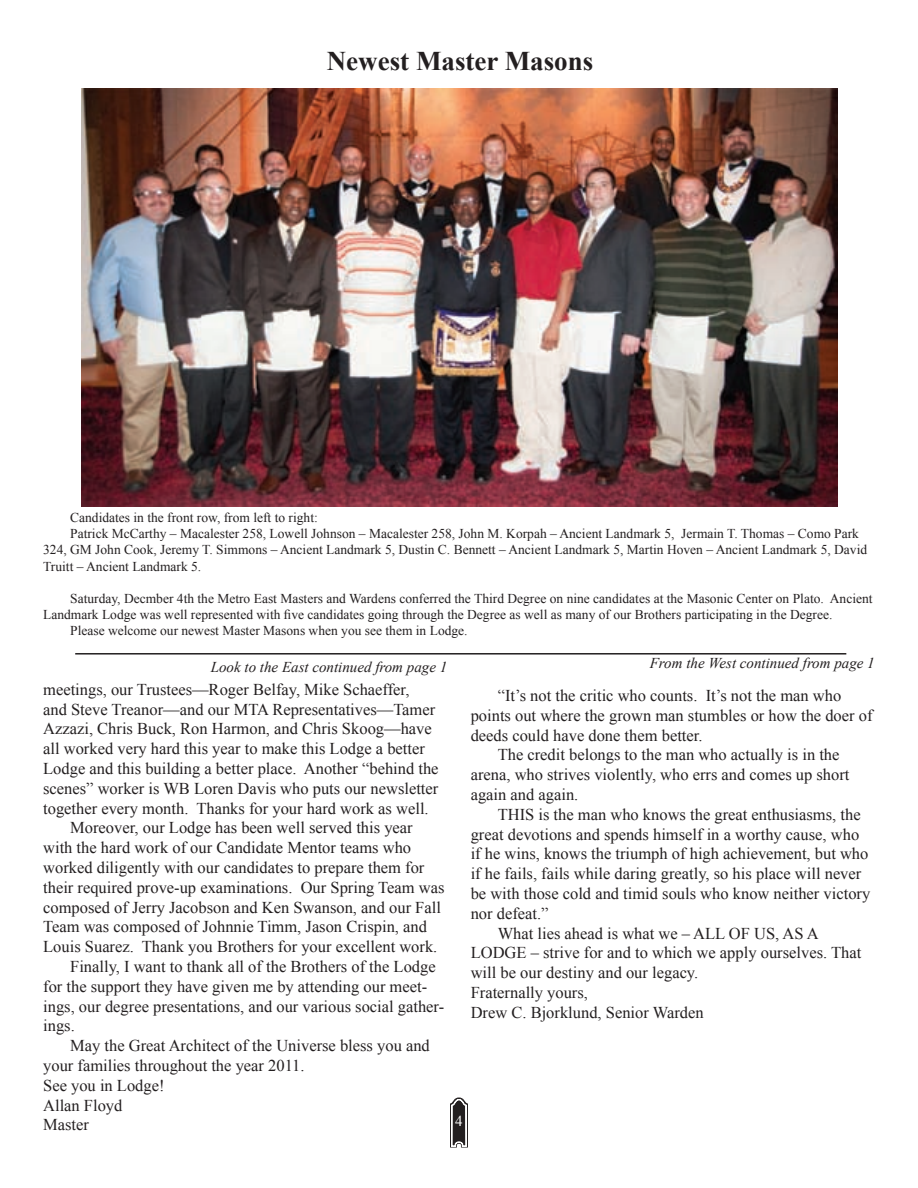
<style>
.page{position:relative;width:918px;height:1188px;background:#fff}
.page>*{position:absolute;margin:0;border:0;box-sizing:border-box;transform-origin:0 0}
.t1{font:700 27px "Times New Roman";color:#231f20}
.t2{font:16.5px "Times New Roman";color:#231f20}
.t3{font:italic 15px "Times New Roman";color:#231f20}
.t4{font:15px "Times New Roman";color:#fff}
.t5{font:13.5px "Times New Roman";color:#231f20}
</style>
<div class="page">
<svg style="left:450px;top:1098px;width:18px;height:50px"></svg>
<img style="left:81px;top:88px;width:756px;height:418px">
<hr style="left:75px;top:653px;width:771px;height:2px;background:#231f20">
<h1 class="t1" style="left:327px;top:43px;width:268px">Newest Master Masons</h1>
<p class="t5" style="left:70px;top:508px;width:249px">Candidates in the front row, from left to right:</p>
<p class="t5" style="left:70px;top:525px;width:790px">Patrick McCarthy – Macalester 258, Lowell Johnson – Macalester 258, John M. Korpah – Ancient Landmark 5, Jermain T. Thomas – Como Park</p>
<p class="t5" style="left:43px;top:541px;width:826px">324, GM John Cook, Jeremy T. Simmons – Ancient Landmark 5, Dustin C. Bennett – Ancient Landmark 5, Martin Hoven – Ancient Landmark 5, David</p>
<p class="t5" style="left:43px;top:557px;width:160px">Truitt – Ancient Landmark 5.</p>
<p class="t5" style="left:70px;top:589px;width:804px">Saturday, Decmber 4th the Metro East Masters and Wardens conferred the Third Degree on nine candidates at the Masonic Center on Plato. Ancient</p>
<p class="t5" style="left:43px;top:606px;width:791px">Landmark Lodge was well represented with five candidates going through the Degree as well as many of our Brothers participating in the Degree.</p>
<p class="t5" style="left:70px;top:622px;width:399px">Please welcome our newest Master Masons when you see them in Lodge.</p>
<p class="t3" style="left:211px;top:657px;width:238px">Look to the East continued from page 1</p>
<p class="t2" style="left:43px;top:678px;width:368px">meetings, our Trustees—Roger Belfay, Mike Schaeffer,</p>
<p class="t2" style="left:43px;top:698px;width:394px">and Steve Treanor—and our MTA Representatives—Tamer</p>
<p class="t2" style="left:43px;top:718px;width:390px">Azzazi, Chris Buck, Ron Harmon, and Chris Skoog—have</p>
<p class="t2" style="left:43px;top:738px;width:383px">all worked very hard this year to make this Lodge a better</p>
<p class="t2" style="left:43px;top:757px;width:397px">Lodge and this building a better place. Another “behind the</p>
<p class="t2" style="left:43px;top:777px;width:397px">scenes” worker is WB Loren Davis who puts our newsletter</p>
<p class="t2" style="left:43px;top:797px;width:387px">together every month. Thanks for your hard work as well.</p>
<p class="t2" style="left:70px;top:817px;width:344px">Moreover, our Lodge has been well served this year</p>
<p class="t2" style="left:43px;top:837px;width:369px">with the hard work of our Candidate Mentor teams who</p>
<p class="t2" style="left:43px;top:856px;width:383px">worked diligently with our candidates to prepare them for</p>
<p class="t2" style="left:43px;top:876px;width:403px">their required prove-up examinations. Our Spring Team was</p>
<p class="t2" style="left:43px;top:896px;width:399px">composed of Jerry Jacobson and Ken Swanson, and our Fall</p>
<p class="t2" style="left:43px;top:916px;width:385px">Team was composed of Johnnie Timm, Jason Crispin, and</p>
<p class="t2" style="left:43px;top:936px;width:396px">Louis Suarez. Thank you Brothers for your excellent work.</p>
<p class="t2" style="left:70px;top:955px;width:367px">Finally, I want to thank all of the Brothers of the Lodge</p>
<p class="t2" style="left:43px;top:975px;width:385px">for the support they have given me by attending our meet-</p>
<p class="t2" style="left:43px;top:995px;width:403px">ings, our degree presentations, and our various social gather-</p>
<p class="t2" style="left:43px;top:1015px;width:33px">ings.</p>
<p class="t2" style="left:70px;top:1035px;width:361px">May the Great Architect of the Universe bless you and</p>
<p class="t2" style="left:43px;top:1054px;width:263px">your families throughout the year 2011.</p>
<p class="t2" style="left:43px;top:1074px;width:123px">See you in Lodge!</p>
<p class="t2" style="left:43px;top:1094px;width:81px">Allan Floyd</p>
<p class="t2" style="left:43px;top:1114px;width:47px">Master</p>
<p class="t3" style="left:650px;top:652px;width:226px">From the West continued from page 1</p>
<p class="t2" style="left:498px;top:684px;width:345px">“It’s not the critic who counts. It’s not the man who</p>
<p class="t2" style="left:471px;top:704px;width:403px">points out where the grown man stumbles or how the doer of</p>
<p class="t2" style="left:471px;top:724px;width:233px">deeds could have done them better.</p>
<p class="t2" style="left:498px;top:744px;width:343px">The credit belongs to the man who actually is in the</p>
<p class="t2" style="left:471px;top:763px;width:380px">arena, who strives violently, who errs and comes up short</p>
<p class="t2" style="left:471px;top:783px;width:109px">again and again.</p>
<p class="t2" style="left:498px;top:803px;width:364px">THIS is the man who knows the great enthusiasms, the</p>
<p class="t2" style="left:471px;top:823px;width:390px">great devotions and spends himself in a worthy cause, who</p>
<p class="t2" style="left:471px;top:843px;width:399px">if he wins, knows the triumph of high achievement, but who</p>
<p class="t2" style="left:471px;top:862px;width:392px">if he fails, fails while daring greatly, so his place will never</p>
<p class="t2" style="left:471px;top:882px;width:401px">be with those cold and timid souls who know neither victory</p>
<p class="t2" style="left:471px;top:902px;width:79px">nor defeat.”</p>
<p class="t2" style="left:498px;top:922px;width:323px">What lies ahead is what we – ALL OF US, AS A</p>
<p class="t2" style="left:471px;top:942px;width:392px">LODGE – strive for and to which we apply ourselves. That</p>
<p class="t2" style="left:471px;top:961px;width:229px">will be our destiny and our legacy.</p>
<p class="t2" style="left:471px;top:981px;width:119px">Fraternally yours,</p>
<p class="t2" style="left:471px;top:1001px;width:235px">Drew C. Bjorklund, Senior Warden</p>
<p class="t4" style="left:455px;top:1111px;width:9px">4</p>
</div>
